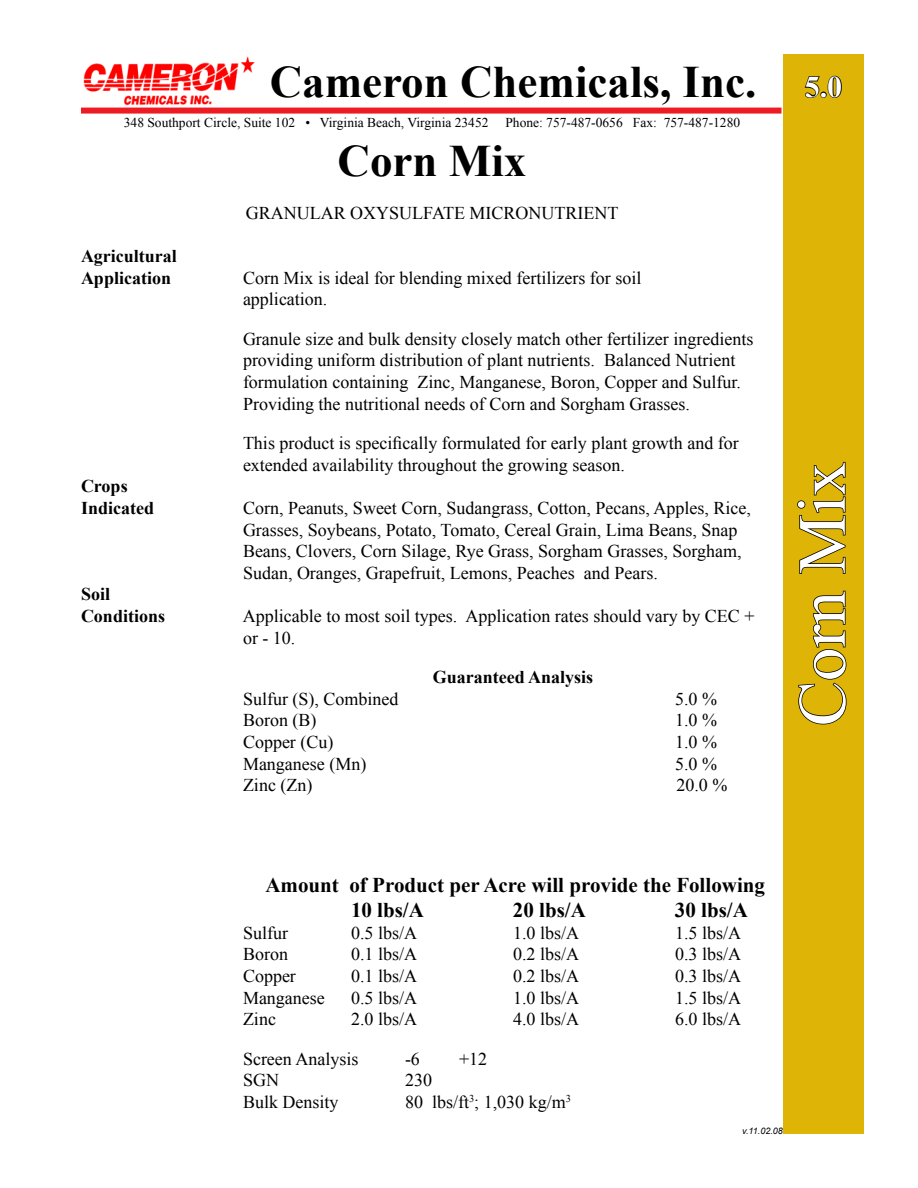
<style>
.page{position:relative;width:918px;height:1188px;background:#fff}
.page>*{position:absolute;margin:0;border:0;box-sizing:border-box;transform-origin:0 0}
.t1{font:67.5px "Times New Roman";color:#fff}
.t2{font:700 45px "Times New Roman";color:#000}
.t3{font:700 30px "Times New Roman";color:#fff}
.t4{font:700 21px/25.2px "Times New Roman";color:#000}
.t5{font:18px/21.6px "Times New Roman";color:#000}
.t6{font:700 18px/21.6px "Times New Roman";color:#000}
.t7{font:13.5px "Times New Roman";color:#000}
.t8{font:italic 9px "Arial";color:#000}
.s1{font-weight:400}
</style>
<div class="page">
<div style="left:81px;top:108px;width:701px;height:6px;background:#ed1c24"></div>
<img style="left:83px;top:56px;width:172px;height:50px">
<div style="left:783px;top:54px;width:81px;height:1080px;background:#deb407"></div>
<svg style="left:804px;top:75px;width:38px;height:23px"></svg>
<svg style="left:798px;top:590px;width:49px;height:135px"></svg>
<svg style="left:797px;top:461px;width:49px;height:113px"></svg>
<h2 class="t2" style="left:270px;top:51px;width:488px">Cameron Chemicals, Inc.</h2>
<p class="t7" style="left:124px;top:114px;width:366px">348 Southport Circle, Suite 102 • Virginia Beach, Virginia 23452</p>
<p class="t7" style="left:505px;top:114px;width:236px">Phone: 757-487-0656 Fax: 757-487-1280</p>
<p class="t6" style="left:81px;top:245px;width:97px">Agricultural<br>Application</p>
<h2 class="t2" style="left:338px;top:129px;width:190px">Corn Mix</h2>
<p class="t5" style="left:246px;top:202px;width:374px">Granular Oxysulfate Micronutrient</p>
<p class="t5" style="left:243px;top:266px;width:400px">Corn Mix is ideal for blending mixed fertilizers for soil application.</p>
<p class="t5" style="left:243px;top:328px;width:512px">Granule size and bulk density closely match other fertilizer ingredients providing uniform distribution of plant nutrients. Balanced Nutrient formulation containing Zinc, Manganese, Boron, Copper and Sulfur.<br>Providing the nutritional needs of Corn and Sorgham Grasses.</p>
<p class="t5" style="left:243px;top:432px;width:497px">This product is specifically formulated for early plant growth and for extended availability throughout the growing season.</p>
<p class="t6" style="left:81px;top:475px;width:75px">Crops<br>Indicated</p>
<p class="t5" style="left:243px;top:497px;width:509px">Corn, Peanuts, Sweet Corn, Sudangrass, Cotton, Pecans, Apples, Rice, Grasses, Soybeans, Potato, Tomato, Cereal Grain, Lima Beans, Snap Beans, Clovers, Corn Silage, Rye Grass, Sorgham Grasses, Sorgham, Sudan, Oranges, Grapefruit, Lemons, Peaches and Pears.</p>
<p class="t6" style="left:81px;top:583px;width:116px">Soil<br>Conditions <span class="s1">A</span></p>
<p class="t5" style="left:243px;top:605px;width:513px;text-indent:13px">pplicable to most soil types. Application rates should vary by CEC + or - 10.</p>
<p class="t6" style="left:433px;top:666px;width:162px">Guaranteed Analysis</p>
<p class="t5" style="left:243px;top:688px;width:157px">Sulfur (S), Combined</p>
<p class="t5" style="left:675px;top:688px;width:43px">5.0 %</p>
<p class="t5" style="left:243px;top:709px;width:75px">Boron (B)</p>
<p class="t5" style="left:675px;top:709px;width:43px">1.0 %</p>
<p class="t5" style="left:243px;top:731px;width:92px">Copper (Cu)</p>
<p class="t5" style="left:675px;top:731px;width:43px">1.0 %</p>
<p class="t5" style="left:243px;top:752px;width:125px">Manganese (Mn)</p>
<p class="t5" style="left:675px;top:752px;width:43px">5.0 %</p>
<p class="t5" style="left:243px;top:774px;width:71px">Zinc (Zn)</p>
<p class="t5" style="left:676px;top:774px;width:52px">20.0 %</p>
<h3 class="t3" style="left:805px;top:66px;width:39px">5.0</h3>
<h1 class="t1" style="left:777px;top:726px;width:266px;rotate:-90deg">Corn Mix</h1>
<p class="t4" style="left:351px;top:872px;width:416px;text-indent:-86px">Amount of Product per Acre will provide the Following<br>10 lbs/A</p>
<p class="t4" style="left:513px;top:897px;width:74px">20 lbs/A</p>
<p class="t4" style="left:675px;top:897px;width:74px">30 lbs/A</p>
<p class="t5" style="left:243px;top:922px;width:47px">Sulfur</p>
<p class="t5" style="left:351px;top:922px;width:68px">0.5 lbs/A</p>
<p class="t5" style="left:513px;top:922px;width:68px">1.0 lbs/A</p>
<p class="t5" style="left:675px;top:922px;width:67px">1.5 lbs/A</p>
<p class="t5" style="left:243px;top:943px;width:46px">Boron</p>
<p class="t5" style="left:351px;top:943px;width:68px">0.1 lbs/A</p>
<p class="t5" style="left:513px;top:943px;width:68px">0.2 lbs/A</p>
<p class="t5" style="left:675px;top:943px;width:67px">0.3 lbs/A</p>
<p class="t5" style="left:243px;top:965px;width:55px">Copper</p>
<p class="t5" style="left:351px;top:965px;width:68px">0.1 lbs/A</p>
<p class="t5" style="left:513px;top:965px;width:68px">0.2 lbs/A</p>
<p class="t5" style="left:675px;top:965px;width:67px">0.3 lbs/A</p>
<p class="t5" style="left:243px;top:986px;width:83px">Manganese</p>
<p class="t5" style="left:351px;top:986px;width:68px">0.5 lbs/A</p>
<p class="t5" style="left:513px;top:986px;width:68px">1.0 lbs/A</p>
<p class="t5" style="left:675px;top:986px;width:67px">1.5 lbs/A</p>
<p class="t5" style="left:243px;top:1008px;width:34px">Zinc</p>
<p class="t5" style="left:351px;top:1008px;width:68px">2.0 lbs/A</p>
<p class="t5" style="left:513px;top:1008px;width:68px">4.0 lbs/A</p>
<p class="t5" style="left:675px;top:1008px;width:67px">6.0 lbs/A</p>
<p class="t5" style="left:243px;top:1048px;width:117px">Screen Analysis</p>
<p class="t5" style="left:405px;top:1048px;width:16px">-6</p>
<p class="t5" style="left:459px;top:1048px;width:30px">+12</p>
<p class="t5" style="left:243px;top:1069px;width:37px">SGN</p>
<p class="t5" style="left:405px;top:1069px;width:28px">230</p>
<p class="t5" style="left:243px;top:1091px;width:97px">Bulk Density</p>
<p class="t5" style="left:405px;top:1091px;width:167px">80 lbs/ft<sup>3</sup>; 1,030 kg/m<sup>3</sup></p>
<p class="t8" style="left:742px;top:1125px;width:42px">v.11.02.08</p>
</div>
